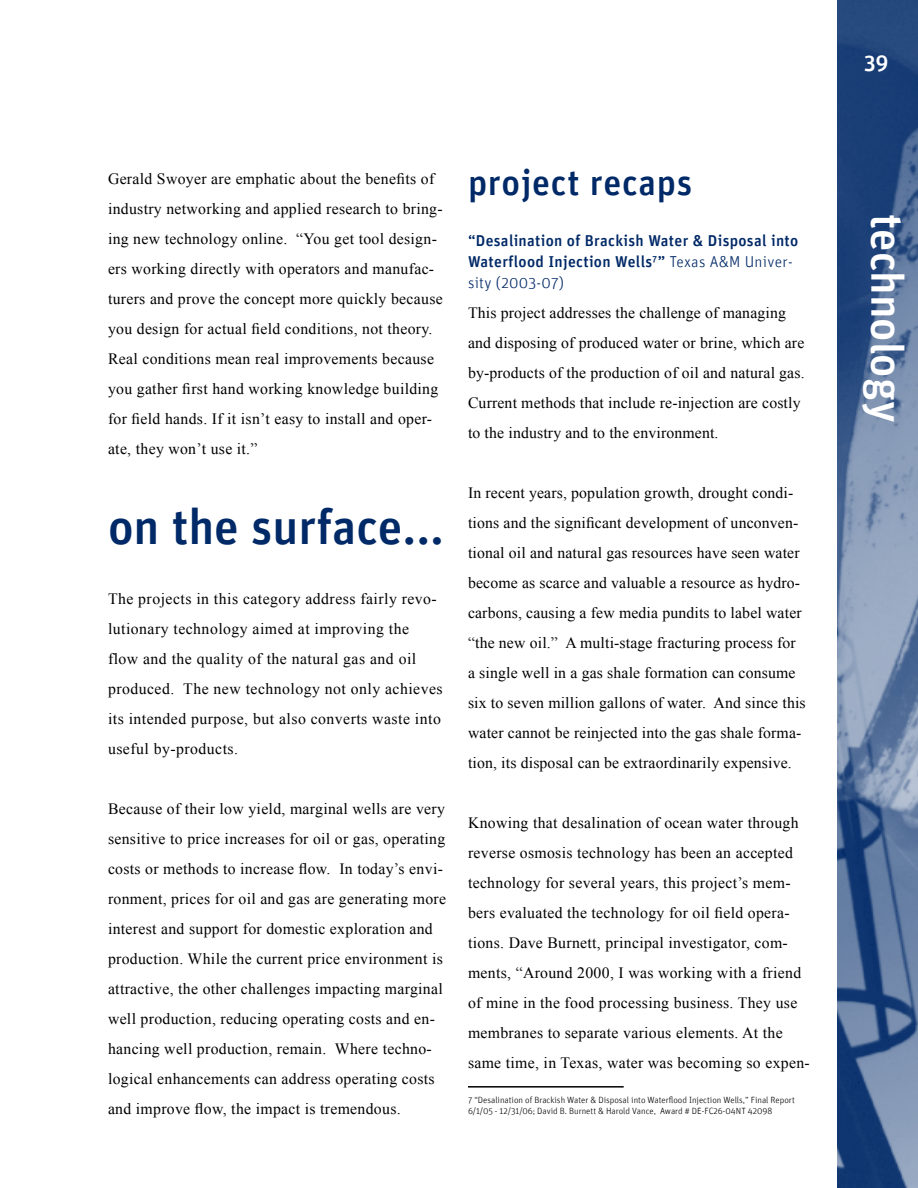
<style>
.page{position:relative;width:918px;height:1188px;background:#fff}
.page>*{position:absolute;margin:0;border:0;box-sizing:border-box;transform-origin:0 0}
.t1{font:500 49.5px "Unit";color:#002967}
.t2{font:500 45px "Unit";color:#fff}
.t3{font:500 36px "Unit";letter-spacing:.02em;color:#002967}
.t4{font:500 22.5px "Unit";color:#fff}
.t5{font:15.75px/30px "Times New Roman";letter-spacing:.02em;color:#000}
.Comment_Text_Bold{font:500 15.75px/21px "Unit";letter-spacing:.02em;color:#002967}
.t6{font:300 9px/10.8px "Unit";color:#000}
.s1{font-weight:300}
</style>
<div class="page">
<img style="left:837px;top:0;width:81px;height:1188px">
<hr style="left:468px;top:1086px;width:156px;height:2px;background:#000">
<p class="t5" style="left:108px;top:164px;width:336px">Gerald Swoyer are emphatic about the benefits of industry networking and applied research to bring&shy;ing new technology online. “You get tool design&shy;ers working directly with operators and manufac&shy;turers and prove the concept more quickly because you design for actual field conditions, not theory.<br>Real conditions mean real improvements because you gather first hand working knowledge building for field hands. If it isn’t easy to install and oper&shy;ate, they won’t use it.”</p>
<p class="t1" style="left:108px;top:498px;width:338px">on the surface...</p>
<p class="t5" style="left:108px;top:584px;width:336px">The projects in this category address fairly revo&shy;lutionary technology aimed at improving the flow and the quality of the natural gas and oil produced. The new technology not only achieves its intended purpose, but also converts waste into useful by-products.</p>
<p class="t5" style="left:108px;top:794px;width:340px">Because of their low yield, marginal wells are very sensitive to price increases for oil or gas, operating costs or methods to increase flow. In today’s envi&shy;ronment, prices for oil and gas are generating more interest and support for domestic exploration and production. While the current price environment is attractive, the other challenges impacting marginal well production, reducing operating costs and en&shy;hancing well production, remain. Where techno&shy;logical enhancements can address operating costs and improve flow, the impact is tremendous.</p>
<p class="t3" style="left:468px;top:161px;width:226px">project recaps</p>
<p class="Comment_Text_Bold" style="left:468px;top:230px;width:332px">“Desalination of Brackish Water &amp; Disposal into<br>Waterflood Injection Wells<sup>7</sup>” <span class="s1">Texas A&amp;M Univer&shy;sity (2003-07)</span></p>
<p class="t5" style="left:468px;top:297px;width:338px">This project addresses the challenge of managing and disposing of produced water or brine, which are by-products of the production of oil and natural gas.<br>Current methods that include re-injection are costly to the industry and to the environment.</p>
<p class="t5" style="left:468px;top:477px;width:339px">In recent years, population growth, drought condi&shy;tions and the significant development of unconven&shy;tional oil and natural gas resources have seen water become as scarce and valuable a resource as hydro&shy;carbons, causing a few media pundits to label water “the new oil.” A multi-stage fracturing process for a single well in a gas shale formation can consume six to seven million gallons of water. And since this water cannot be reinjected into the gas shale forma&shy;tion, its disposal can be extraordinarily expensive.</p>
<p class="t5" style="left:468px;top:807px;width:343px">Knowing that desalination of ocean water through reverse osmosis technology has been an accepted technology for several years, this project’s mem&shy;bers evaluated the technology for oil field opera&shy;tions. Dave Burnett, principal investigator, com&shy;ments, “Around 2000, I was working with a friend of mine in the food processing business. They use membranes to separate various elements. At the same time, in Texas, water was becoming so expen-</p>
<p class="t6" style="left:468px;top:1094px;width:328px">7 “Desalination of Brackish Water &amp; Disposal into Waterflood Injection Wells,” Final Report<br>6/1/05 - 12/31/06; David B. Burnett &amp; Harold Vance, Award # DE-FC26-04NT 42098</p>
<p class="t4" style="left:864px;top:49px;width:26px">39</p>
<p class="t2" style="left:914px;top:214px;width:210px;rotate:90deg">technology</p>
</div>
